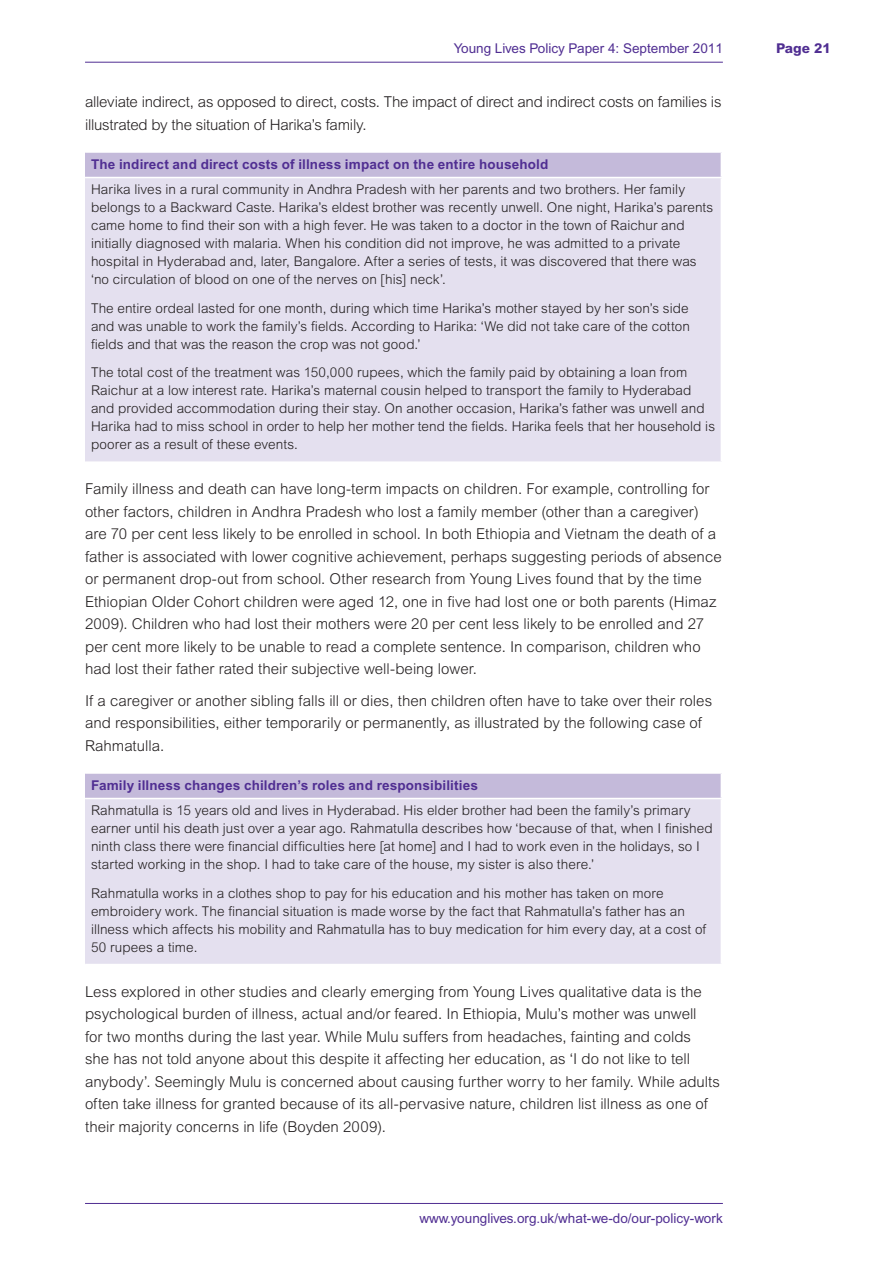
<style>
.page{position:relative;width:893px;height:1263px;background:#fff}
.page>*{position:absolute;margin:0;border:0;box-sizing:border-box;transform-origin:0 0}
.t1{font:300 15px/22.5px "Arial";color:#231f20}
.t2{font:300 13.5px/18px "Arial";letter-spacing:.005em;color:#231f20}
.t3{font:700 13.5px "Arial";letter-spacing:.01em;color:#502e92}
.t4{font:13.5px "Arial";color:#502e92}
.t5{font:800 13.5px "Arial";color:#502e92}
</style>
<div class="page">
<hr style="left:85px;top:62px;width:638px;height:1px;background:#502e92">
<hr style="left:85px;top:1203px;width:638px;height:1px;background:#502e92">
<div style="left:85px;top:152px;width:636px;height:25px;background:#c4bada"></div>
<div style="left:85px;top:177px;width:636px;height:285px;background:#e4e0ef"></div>
<hr style="left:85px;top:151px;width:637px;height:2px;background:#fff">
<hr style="left:85px;top:177px;width:637px;height:1px;background:#fff">
<hr style="left:85px;top:461px;width:637px;height:2px;background:#fff">
<div style="left:85px;top:773px;width:636px;height:25px;background:#c4bada"></div>
<div style="left:85px;top:798px;width:636px;height:166px;background:#e4e0ef"></div>
<hr style="left:85px;top:772px;width:637px;height:2px;background:#fff">
<hr style="left:85px;top:798px;width:637px;height:1px;background:#fff">
<p class="t4" style="left:454px;top:41px;width:271px">Young Lives Policy Paper 4: September 2011</p>
<p class="t1" style="left:85px;top:91px;width:638px">alleviate indirect, as opposed to direct, costs. The impact of direct and indirect costs on families is illustrated by the situation of Harika’s family.</p>
<p class="t3" style="left:91px;top:156px;width:459px">The indirect and direct costs of illness impact on the entire household</p>
<p class="t2" style="left:91px;top:180px;width:624px">Harika lives in a rural community in Andhra Pradesh with her parents and two brothers. Her family belongs to a Backward Caste. Harika’s eldest brother was recently unwell. One night, Harika’s parents came home to find their son with a high fever. He was taken to a doctor in the town of Raichur and initially diagnosed with malaria. When his condition did not improve, he was admitted to a private hospital in Hyderabad and, later, Bangalore. After a series of tests, it was discovered that there was ‘no circulation of blood on one of the nerves on [his] neck’.</p>
<p class="t2" style="left:91px;top:299px;width:600px;text-align:justify">The entire ordeal lasted for one month, during which time Harika’s mother stayed by her son’s side and was unable to work the family’s fields. According to Harika: ‘We did not take care of the cotton fields and that was the reason the crop was not good.’</p>
<p class="t2" style="left:91px;top:364px;width:625px">The total cost of the treatment was 150,000 rupees, which the family paid by obtaining a loan from Raichur at a low interest rate. Harika’s maternal cousin helped to transport the family to Hyderabad and provided accommodation during their stay. On another occasion, Harika’s father was unwell and Harika had to miss school in order to help her mother tend the fields. Harika feels that her household is poorer as a result of these events.</p>
<p class="t1" style="left:85px;top:478px;width:638px">Family illness and death can have long-term impacts on children. For example, controlling for other factors, children in Andhra Pradesh who lost a family member (other than a caregiver) are 70 per cent less likely to be enrolled in school. In both Ethiopia and Vietnam the death of a father is associated with lower cognitive achievement, perhaps suggesting periods of absence or permanent drop-out from school. Other research from Young Lives found that by the time Ethiopian Older Cohort children were aged 12, one in five had lost one or both parents (Himaz 2009). Children who had lost their mothers were 20 per cent less likely to be enrolled and 27 per cent more likely to be unable to read a complete sentence. In comparison, children who had lost their father rated their subjective well-being lower.</p>
<p class="t1" style="left:85px;top:689px;width:629px">If a caregiver or another sibling falls ill or dies, then children often have to take over their roles and responsibilities, either temporarily or permanently, as illustrated by the following case of<br>Rahmatulla.</p>
<p class="t3" style="left:91px;top:777px;width:388px">Family illness changes children’s roles and responsibilities</p>
<p class="t2" style="left:91px;top:801px;width:623px">Rahmatulla is 15 years old and lives in Hyderabad. His elder brother had been the family’s primary earner until his death just over a year ago. Rahmatulla describes how ‘because of that, when I finished ninth class there were financial difficulties here [at home] and I had to work even in the holidays, so I started working in the shop. I had to take care of the house, my sister is also there.’</p>
<p class="t2" style="left:91px;top:884px;width:617px">Rahmatulla works in a clothes shop to pay for his education and his mother has taken on more embroidery work. The financial situation is made worse by the fact that Rahmatulla’s father has an illness which affects his mobility and Rahmatulla has to buy medication for him every day, at a cost of 50 rupees a time.</p>
<p class="t1" style="left:85px;top:980px;width:636px">Less explored in other studies and clearly emerging from Young Lives qualitative data is the psychological burden of illness, actual and/or feared. In Ethiopia, Mulu’s mother was unwell<br>for two months during the last year. While Mulu suffers from headaches, fainting and colds<br>she has not told anyone about this despite it affecting her education, as ‘I do not like to tell anybody’. Seemingly Mulu is concerned about causing further worry to her family. While adults often take illness for granted because of its all-pervasive nature, children list illness as one of their majority concerns in life (Boyden 2009).</p>
<p class="t4" style="left:419px;top:1210px;width:305px">www.younglives.org.uk/what-we-do/our-policy-work</p>
<p class="t5" style="left:776px;top:40px;width:56px">Page 21</p>
</div>
